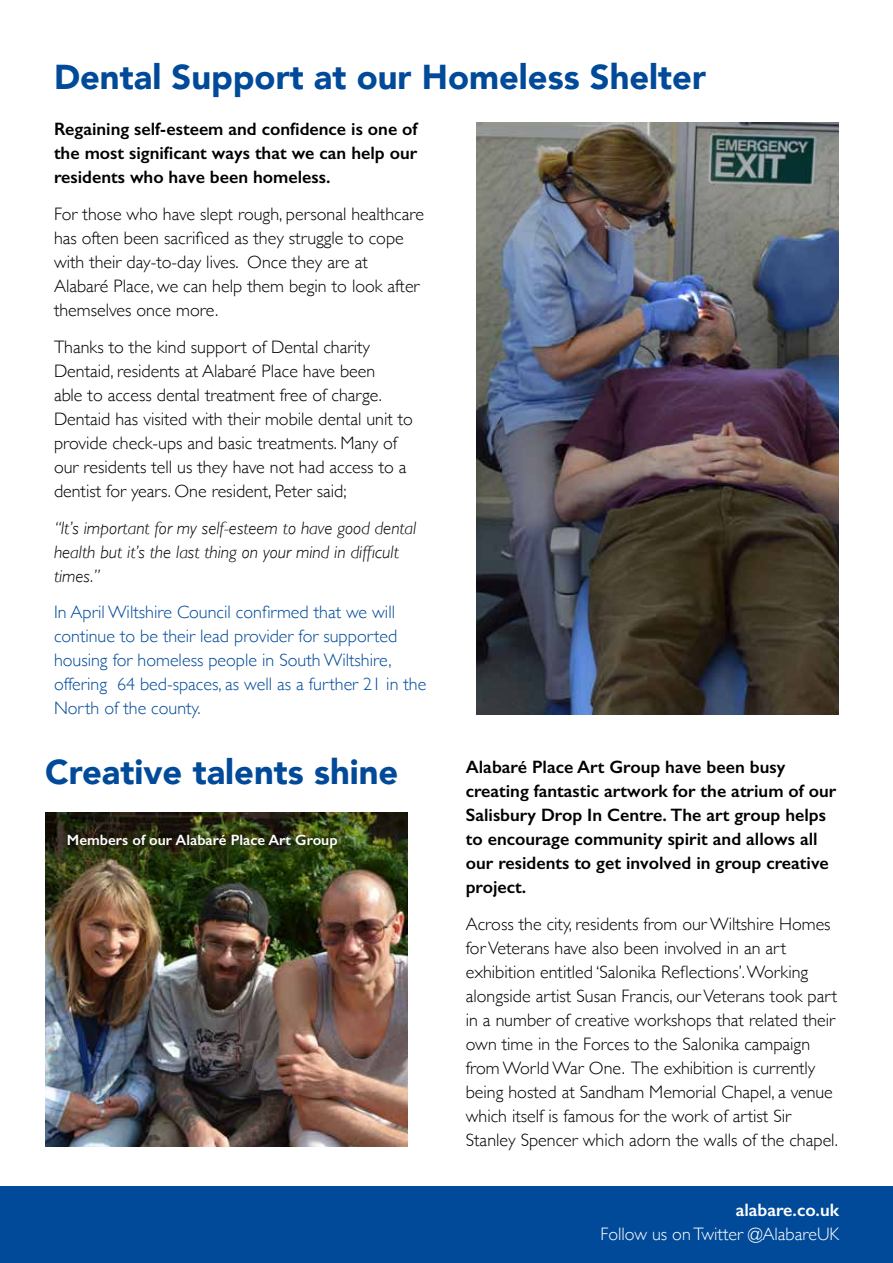
<style>
.page{position:relative;width:893px;height:1263px;background:#fff}
.page>*{position:absolute;margin:0;border:0;box-sizing:border-box;transform-origin:0 0}
.t1{font:900 34.5px "Avenir";color:#004a99}
.t2{font:300 18px/24px "Gill Sans";color:#000}
.t3{font:600 18px/24px "Gill Sans";color:#000;text-align:justify}
.t4{font:300 18px/24px "Gill Sans";color:#004a99}
.t5{font:italic 300 18px/24px "Gill Sans";color:#000}
.t6{font:300 18px "Gill Sans";color:#fff}
.t7{font:600 18px "Gill Sans";color:#fff}
.t8{font:600 15px "Gill Sans";color:#fff}
</style>
<div class="page">
<div style="left:0;top:1186px;width:893px;height:77px;background:#004a99"></div>
<img style="left:476px;top:122px;width:363px;height:592px">
<img style="left:45px;top:812px;width:363px;height:334px">
<div style="left:60px;top:826px;width:285px;height:30px;background:#000;opacity:.75"></div>
<h1 class="t1" style="left:54px;top:47px;width:654px">Dental Support at our Homeless Shelter</h1>
<p class="t3" style="left:54px;top:117px;width:365px">Regaining self-esteem and confidence is one of the most significant ways that we can help our residents who have been homeless.</p>
<p class="t2" style="left:54px;top:201px;width:371px">For those who have slept rough, personal healthcare has often been sacrificed as they struggle to cope with their day-to-day lives. Once they are at Alabaré Place, we can help them begin to look after themselves once more.</p>
<p class="t2" style="left:54px;top:334px;width:361px">Thanks to the kind support of Dental charity Dentaid, residents at Alabaré Place have been<br>able to access dental treatment free of charge.<br>Dentaid has visited with their mobile dental unit to provide check-ups and basic treatments. Many of our residents tell us they have not had access to a dentist for years. One resident, Peter said;</p>
<p class="t5" style="left:54px;top:516px;width:364px">“It’s important for my self-esteem to have good dental health but it’s the last thing on your mind in difficult times.”</p>
<p class="t4" style="left:54px;top:600px;width:374px">In April Wiltshire Council confirmed that we will continue to be their lead provider for supported housing for homeless people in South Wiltshire, offering 64 bed-spaces, as well as a further 21 in the North of the county.</p>
<h1 class="t1" style="left:45px;top:742px;width:355px">Creative talents shine</h1>
<p class="t8" style="left:67px;top:831px;width:272px">Members of our Alabaré Place Art Group</p>
<p class="t3" style="left:466px;top:755px;width:372px;text-align:left">Alabaré Place Art Group have been busy creating fantastic artwork for the atrium of our Salisbury Drop In Centre. The art group helps to encourage community spirit and allows all our residents to get involved in group creative project.</p>
<p class="t2" style="left:466px;top:911px;width:374px">Across the city, residents from our Wiltshire Homes for Veterans have also been involved in an art exhibition entitled ‘Salonika Reflections’. Working alongside artist Susan Francis, our Veterans took part in a number of creative workshops that related their own time in the Forces to the Salonika campaign from World War One. The exhibition is currently being hosted at Sandham Memorial Chapel, a venue which itself is famous for the work of artist Sir Stanley Spencer which adorn the walls of the chapel.</p>
<p class="t7" style="left:736px;top:1199px;width:105px">alabare.co.uk</p>
<p class="t6" style="left:600px;top:1219px;width:240px">Follow us on Twitter @AlabareUK</p>
</div>
